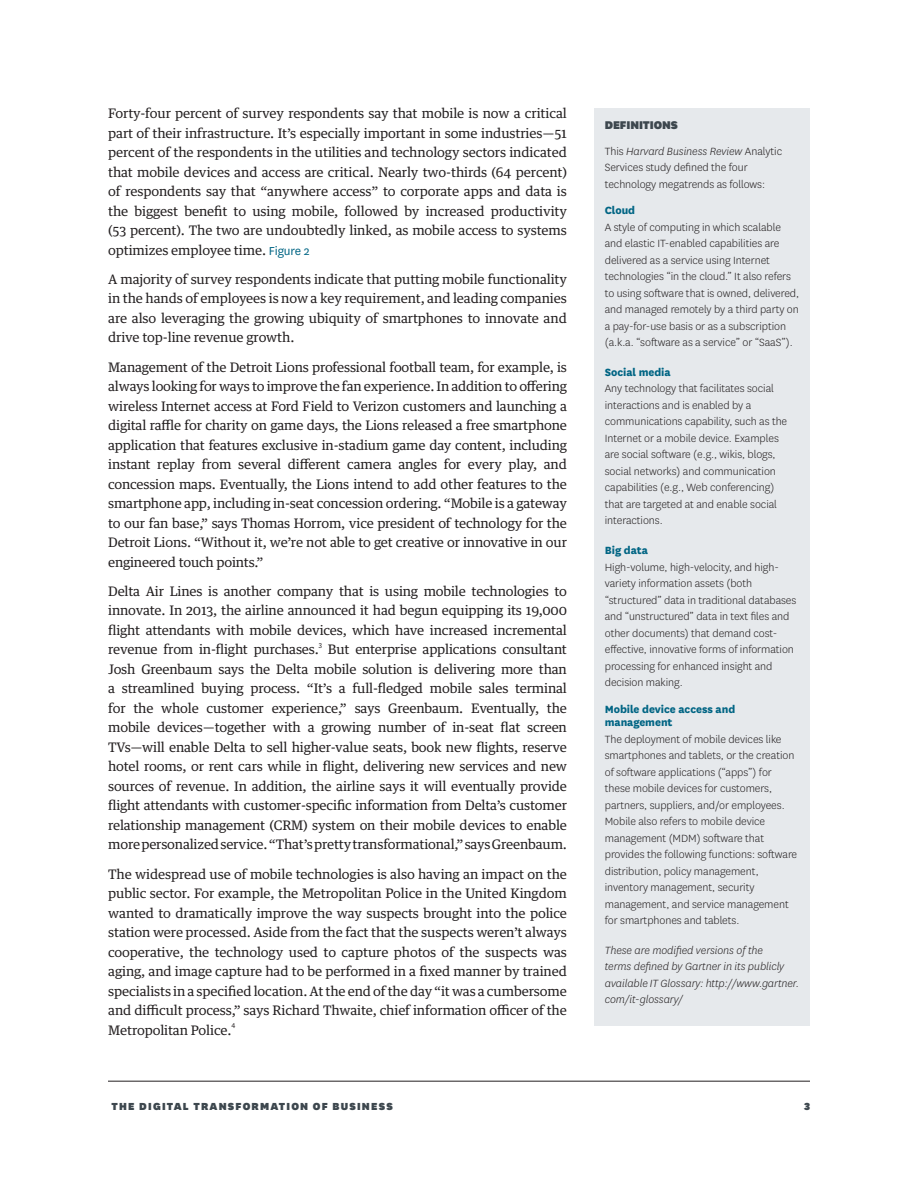
<style>
.page{position:relative;width:918px;height:1188px;background:#fff}
.page>*{position:absolute;margin:0;border:0;box-sizing:border-box;transform-origin:0 0}
.body{font:13.2px/19.5px "Guardian Text Egyp HBR";letter-spacing:-.015em;color:#231f20;text-align:justify}
.d-hed{font:900 13.2px "National HBR";letter-spacing:-.005em;color:#3d474e}
.body-2{font:300 12.15px/16.5px "National HBR";letter-spacing:-.005em;color:#231f20}
.body-3{font:italic 300 12.15px/16.5px "National HBR";letter-spacing:-.005em;color:#231f20}
.body-4{font:800 12.15px/13.5px "National HBR";letter-spacing:-.005em;color:#016584}
.Opener_Section{font:900 12px "National HBR";letter-spacing:.1em;color:#3d474e}
.body-5{font:7.8px "National HBR";color:#231f20}
.s1{font-family:"National HBR";font-size:13.5px;color:#016584}
.s2{font-style:italic}
</style>
<div class="page">
<hr style="left:108px;top:1081px;width:702px;height:1px;background:#231f20">
<div style="left:594px;top:108px;width:216px;height:918px;background:#e6e9ec"></div>
<p class="body" style="left:108px;top:102px;width:460px">Forty-four percent of survey respondents say that mobile is now a critical part of their infrastructure. It’s especially important in some industries—51 percent of the respondents in the utilities and technology sectors indicated that mobile devices and access are critical. Nearly two-thirds (64 percent) of respondents say that “anywhere access” to corporate apps and data is the biggest benefit to using mobile, followed by increased productivity (53 percent). The two are undoubtedly linked, as mobile access to systems optimizes employee time. <span class="s1">Figure 2</span></p>
<p class="body" style="left:108px;top:268px;width:460px">A majority of survey respondents indicate that putting mobile functionality in the hands of employees is now a key requirement, and leading companies are also leveraging the growing ubiquity of smartphones to innovate and drive top-line revenue growth.</p>
<p class="body" style="left:108px;top:356px;width:460px">Management of the Detroit Lions professional football team, for example, is always looking for ways to improve the fan experience. In addition to offering wireless Internet access at Ford Field to Verizon customers and launching a digital raffle for charity on game days, the Lions released a free smartphone application that features exclusive in-stadium game day content, including instant replay from several different camera angles for every play, and concession maps. Eventually, the Lions intend to add other features to the smartphone app, including in-seat concession ordering. “Mobile is a gateway to our fan base,” says Thomas Horrom, vice president of technology for the Detroit Lions. “Without it, we’re not able to get creative or innovative in our engineered touch points.”</p>
<p class="body" style="left:108px;top:580px;width:460px">Delta Air Lines is another company that is using mobile technologies to innovate. In 2013, the airline announced it had begun equipping its 19,000 flight attendants with mobile devices, which have increased incremental revenue from in-flight purchases.</p>
<p class="body-5" style="left:319px;top:639px;width:5px">3</p>
<p class="body" style="left:108px;top:639px;width:460px;text-indent:220px">But enterprise applications consultant Josh Greenbaum says the Delta mobile solution is delivering more than a streamlined buying process. “It’s a full-fledged mobile sales terminal for the whole customer experience,” says Greenbaum. Eventually, the mobile devices—together with a growing number of in-seat flat screen TVs—will enable Delta to sell higher-value seats, book new flights, reserve hotel rooms, or rent cars while in flight, delivering new services and new sources of revenue. In addition, the airline says it will eventually provide flight attendants with customer-specific information from Delta’s customer relationship management (CRM) system on their mobile devices to enable more personalized service. “That’s pretty transformational,” says Greenbaum.</p>
<p class="body" style="left:108px;top:863px;width:460px">The widespread use of mobile technologies is also having an impact on the public sector. For example, the Metropolitan Police in the United Kingdom wanted to dramatically improve the way suspects brought into the police station were processed. Aside from the fact that the suspects weren’t always cooperative, the technology used to capture photos of the suspects was aging, and image capture had to be performed in a fixed manner by trained specialists in a specified location. At the end of the day “it was a cumbersome and difficult process,” says Richard Thwaite, chief information officer of the Metropolitan Police.</p>
<p class="body-5" style="left:231px;top:1020px;width:5px">4</p>
<p class="d-hed" style="left:605px;top:115px;width:75px">DEFINITIONS</p>
<p class="body-2" style="left:605px;top:143px;width:179px">This <span class="s2">Harvard Business Review</span> Analytic<br>Services study defined the four technology megatrends as follows:</p>
<p class="body-4" style="left:605px;top:203px;width:32px">Cloud</p>
<p class="body-2" style="left:605px;top:218px;width:196px">A style of computing in which scalable and elastic IT-enabled capabilities are delivered as a service using Internet technologies “in the cloud.” It also refers to using software that is owned, delivered, and managed remotely by a third party on a pay-for-use basis or as a subscription (a.k.a. “software as a service” or “SaaS”).</p>
<p class="body-4" style="left:605px;top:364px;width:67px">Social media</p>
<p class="body-2" style="left:605px;top:380px;width:184px">Any technology that facilitates social interactions and is enabled by a communications capability, such as the Internet or a mobile device. Examples are social software (e.g., wikis, blogs, social networks) and communication capabilities (e.g., Web conferencing) that are targeted at and enable social interactions.</p>
<p class="body-4" style="left:605px;top:543px;width:45px">Big data</p>
<p class="body-2" style="left:605px;top:558px;width:193px">High-volume, high-velocity, and high&shy;variety information assets (both “structured” data in traditional databases and “unstructured” data in text files and other documents) that demand cost&shy;effective, innovative forms of information processing for enhanced insight and decision making.</p>
<p class="body-4" style="left:605px;top:701px;width:132px">Mobile device access and management</p>
<p class="body-2" style="left:605px;top:730px;width:194px">The deployment of mobile devices like smartphones and tablets, or the creation of software applications (“apps”) for these mobile devices for customers, partners, suppliers, and/or employees.<br>Mobile also refers to mobile device management (MDM) software that provides the following functions: software distribution, policy management, inventory management, security management, and service management for smartphones and tablets.</p>
<p class="body-3" style="left:605px;top:942px;width:196px">These are modified versions of the<br>terms defined by Gartner in its publicly available IT Glossary: http://www.gartner. com/it-glossary/</p>
<p class="Opener_Section" style="left:112px;top:1098px;width:283px">THE DIGITAL TRANSFORMATION OF BUSINESS</p>
<p class="Opener_Section" style="left:804px;top:1098px;width:7px">3</p>
</div>
